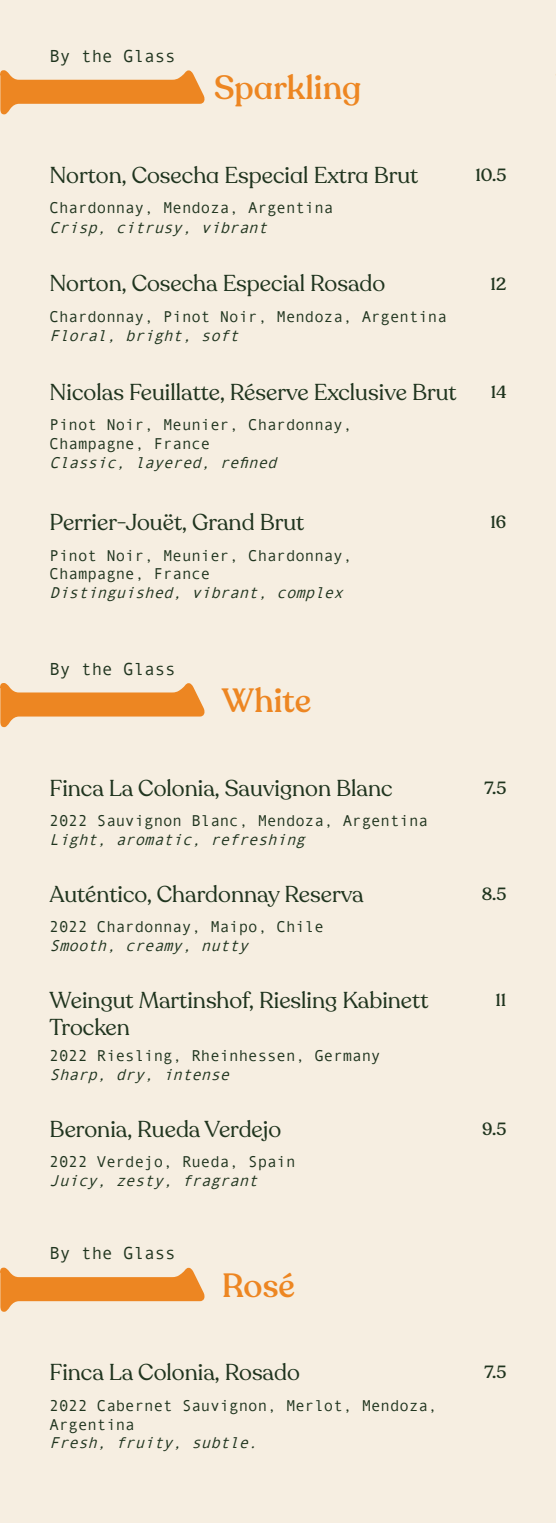
<style>
.page{position:relative;width:556px;height:1523px;background:#f6eee1}
.page>*{position:absolute;margin:0;border:0;box-sizing:border-box;transform-origin:0 0}
.t1{font:500 33.25px "Recoleta Alt";color:#ed8622}
.Paragraph_Style_1{font:22.75px/27.3px "Recoleta";color:#1f341e}
.Paragraph_Style_1-2{font:22.75px "Recoleta Alt";color:#1f341e}
.t2{font:17.5px "Andale Mono";color:#1f341e}
.price{font:500 17.5px "Recoleta";letter-spacing:-.005em;color:#1f341e}
.t3{font:15.75px/18.9px "Andale Mono";color:#1f341e}
.t4{font:italic 15.75px "Andale Mono";color:#1f341e}
</style>
<div class="page">
<svg style="left:0;top:70px;width:205px;height:44px"></svg>
<svg style="left:0;top:683px;width:205px;height:44px"></svg>
<svg style="left:0;top:1268px;width:205px;height:44px"></svg>
<p class="t2" style="left:50px;top:44px;width:127px">By the Glass</p>
<p class="t1" style="left:214px;top:67px;width:149px">Sparkling</p>
<p class="Paragraph_Style_1-2" style="left:50px;top:161px;width:370px">Norton, Cosecha Especial Extra Brut</p>
<p class="price" style="left:475px;top:164px;width:32px">10.5</p>
<p class="t3" style="left:50px;top:198px;width:285px">Chardonnay, Mendoza, Argentina</p>
<p class="t4" style="left:50px;top:217px;width:224px">Crisp, citrusy, vibrant</p>
<p class="Paragraph_Style_1" style="left:50px;top:270px;width:337px">Norton, Cosecha Especial Rosado</p>
<p class="price" style="left:490px;top:273px;width:17px">12</p>
<p class="t3" style="left:50px;top:306px;width:398px">Chardonnay, Pinot Noir, Mendoza, Argentina</p>
<p class="t4" style="left:50px;top:325px;width:196px">Floral, bright, soft</p>
<p class="Paragraph_Style_1" style="left:50px;top:379px;width:408px">Nicolas Feuillatte, Réserve Exclusive Brut</p>
<p class="price" style="left:491px;top:381px;width:17px">14</p>
<p class="t3" style="left:50px;top:415px;width:304px">Pinot Noir, Meunier, Chardonnay,</p>
<p class="t3" style="left:50px;top:434px;width:162px">Champagne, France</p>
<p class="t4" style="left:50px;top:452px;width:233px">Classic, layered, refined</p>
<p class="Paragraph_Style_1" style="left:50px;top:509px;width:256px">Perrier-Jouët, Grand Brut</p>
<p class="price" style="left:490px;top:511px;width:17px">16</p>
<p class="t3" style="left:50px;top:545px;width:304px">Pinot Noir, Meunier, Chardonnay,</p>
<p class="t3" style="left:50px;top:564px;width:162px">Champagne, France</p>
<p class="t4" style="left:50px;top:583px;width:300px">Distinguished, vibrant, complex</p>
<p class="t2" style="left:50px;top:657px;width:127px">By the Glass</p>
<p class="t1" style="left:222px;top:680px;width:91px">White</p>
<p class="Paragraph_Style_1" style="left:50px;top:774px;width:344px">Finca La Colonia, Sauvignon Blanc</p>
<p class="price" style="left:484px;top:777px;width:23px">7.5</p>
<p class="t3" style="left:50px;top:810px;width:380px">2022 Sauvignon Blanc, Mendoza, Argentina</p>
<p class="t4" style="left:50px;top:829px;width:262px">Light, aromatic, refreshing</p>
<p class="Paragraph_Style_1" style="left:50px;top:881px;width:315px">Auténtico, Chardonnay Reserva</p>
<p class="price" style="left:481px;top:883px;width:26px">8.5</p>
<p class="t3" style="left:50px;top:917px;width:276px">2022 Chardonnay, Maipo, Chile</p>
<p class="t4" style="left:50px;top:935px;width:205px">Smooth, creamy, nutty</p>
<p class="Paragraph_Style_1" style="left:50px;top:987px;width:380px">Weingut Martinshof, Riesling Kabinett<br>Trocken</p>
<p class="price" style="left:495px;top:989px;width:12px">11</p>
<p class="t3" style="left:50px;top:1045px;width:332px">2022 Riesling, Rheinhessen, Germany</p>
<p class="t4" style="left:50px;top:1064px;width:186px">Sharp, dry, intense</p>
<p class="Paragraph_Style_1" style="left:50px;top:1116px;width:233px">Beronia, Rueda Verdejo</p>
<p class="price" style="left:482px;top:1118px;width:26px">9.5</p>
<p class="t3" style="left:50px;top:1152px;width:247px">2022 Verdejo, Rueda, Spain</p>
<p class="t4" style="left:50px;top:1170px;width:215px">Juicy, zesty, fragrant</p>
<p class="t2" style="left:50px;top:1242px;width:127px">By the Glass</p>
<p class="t1" style="left:222px;top:1265px;width:75px">Rosé</p>
<p class="Paragraph_Style_1" style="left:50px;top:1359px;width:252px">Finca La Colonia, Rosado</p>
<p class="price" style="left:484px;top:1361px;width:23px">7.5</p>
<p class="t3" style="left:50px;top:1395px;width:389px">2022 Cabernet Sauvignon, Merlot, Mendoza,<br>Argentina</p>
<p class="t4" style="left:50px;top:1433px;width:215px">Fresh, fruity, subtle.</p>
</div>
